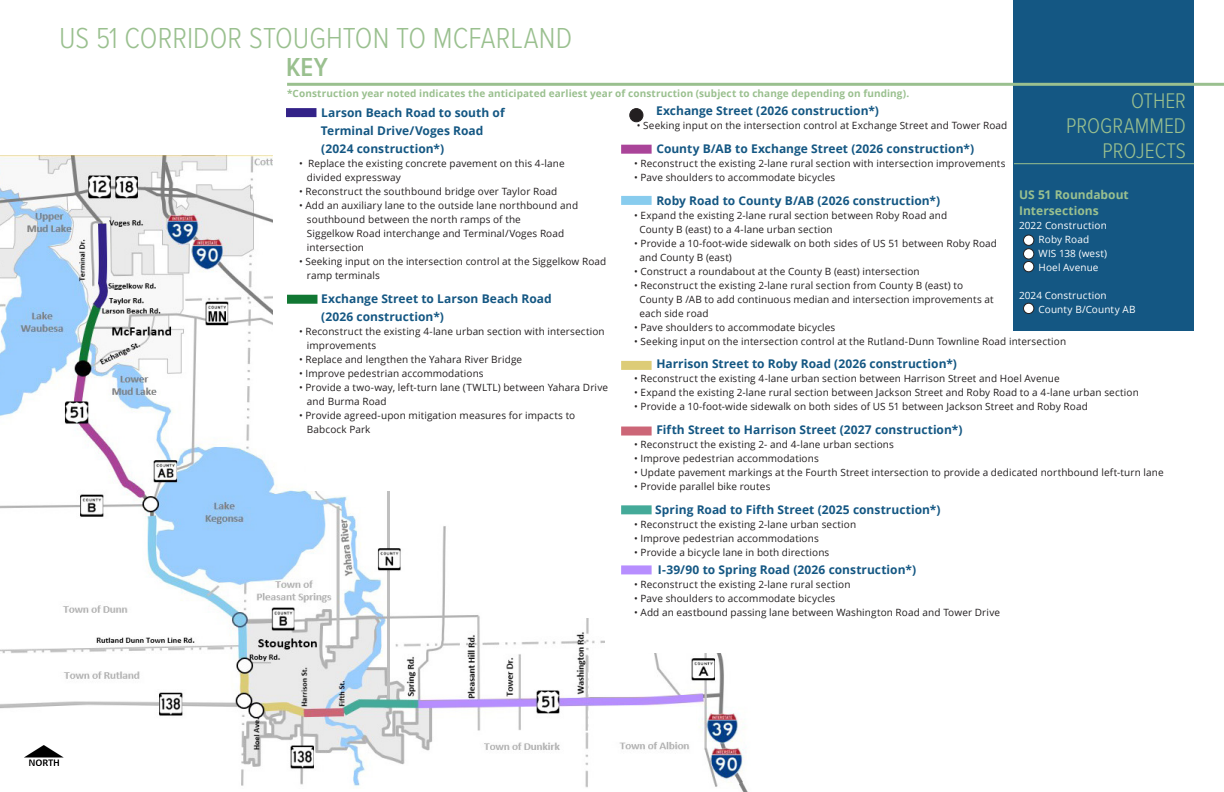
<style>
.page{position:relative;width:1224px;height:792px;background:#fff}
.page>*{position:absolute;margin:0;border:0;box-sizing:border-box;transform-origin:0 0}
.t1{font:300 30px "Proxima Nova Cond";color:#9ac08f}
.t2{font:600 27px "Proxima Nova Cond";color:#9ac08f}
.t3{font:300 22px/24.8px "Proxima Nova Cond";color:#9ac08f;text-align:right}
.t4{font:700 12px/18px "Open Sans";color:#145783}
.t5{font:700 12px/16px "Open Sans";color:#9ac08f}
.t6{font:10px/14px "Open Sans";letter-spacing:.01em;color:#231f20}
.t7{font:700 10px "Open Sans";letter-spacing:.01em;color:#9ac08f}
.t8{font:10px/14px "Open Sans";letter-spacing:.01em;color:#fff}
</style>
<div class="page">
<div style="left:1013px;top:0;width:181px;height:330px;background:#145783"></div>
<img style="left:0;top:156px;width:748px;height:636px">
<div style="left:605px;top:502px;width:408px;height:151px;background:#fff"></div>
<div style="left:274px;top:88px;width:338px;height:374px;background:#fff"></div>
<div style="left:581px;top:88px;width:423px;height:530px;background:#fff"></div>
<div style="left:621px;top:565px;width:31px;height:9px;background:#b78eff"></div>
<div style="left:621px;top:505px;width:31px;height:9px;background:#4a9"></div>
<div style="left:621px;top:427px;width:31px;height:9px;background:#c67"></div>
<div style="left:621px;top:361px;width:31px;height:9px;background:#dc7"></div>
<div style="left:621px;top:196px;width:31px;height:9px;background:#8ce"></div>
<div style="left:286px;top:108px;width:30px;height:9px;background:#328"></div>
<hr style="left:1014px;top:163px;width:180px;height:1px;background:#9ac08f">
<div style="left:621px;top:145px;width:31px;height:9px;background:#a49"></div>
<div style="left:287px;top:295px;width:30px;height:9px;background:#173"></div>
<hr style="left:287px;top:83px;width:937px;height:3px;background:#9ac08f">
<div style="left:307px;top:452px;width:131px;height:39px;background:#fff"></div>
<div style="left:630px;top:109px;width:13px;height:13px;background:#231f20;border-radius:50%"></div>
<div style="left:629px;top:108px;width:14px;height:14px;border:1px solid #231f20;border-radius:50%"></div>
<div style="left:1024px;top:235px;width:10px;height:10px;background:#fff;border-radius:50%"></div>
<div style="left:1023px;top:235px;width:11px;height:11px;border:1px solid #231f20;border-radius:50%"></div>
<div style="left:1024px;top:249px;width:10px;height:10px;background:#fff;border-radius:50%"></div>
<div style="left:1023px;top:248px;width:11px;height:12px;border:1px solid #231f20;border-radius:50%"></div>
<div style="left:1024px;top:261px;width:10px;height:11px;background:#fff;border-radius:50%"></div>
<div style="left:1023px;top:261px;width:11px;height:11px;border:1px solid #231f20;border-radius:50%"></div>
<div style="left:1024px;top:303px;width:10px;height:11px;background:#fff;border-radius:50%"></div>
<div style="left:1023px;top:303px;width:11px;height:11px;border:1px solid #231f20;border-radius:50%"></div>
<img style="left:22px;top:743px;width:43px;height:26px">
<h1 class="t1" style="left:59px;top:16px;width:514px">US 51 CORRIDOR STOUGHTON TO MCFARLAND</h1>
<p class="t2" style="left:286px;top:47px;width:43px">KEY</p>
<p class="t7" style="left:287px;top:86px;width:624px">*Construction year noted indicates the anticipated earliest year of construction (subject to change depending on funding).</p>
<p class="t4" style="left:321px;top:104px;width:185px">Larson Beach Road to south of<br>Terminal Drive/Voges Road (2024 construction*)</p>
<p class="t6" style="left:307px;top:156px;width:259px;text-indent:-8px">• Replace the existing concrete pavement on this 4-lane divided expressway</p>
<p class="t6" style="left:299px;top:184px;width:260px">• Reconstruct the southbound bridge over Taylor Road</p>
<p class="t6" style="left:307px;top:198px;width:273px;text-indent:-8px">• Add an auxiliary lane to the outside lane northbound and southbound between the north ramps of the<br>Siggelkow Road interchange and Terminal/Voges Road intersection</p>
<p class="t6" style="left:307px;top:254px;width:301px;text-indent:-8px">• Seeking input on the intersection control at the Siggelkow Road ramp terminals</p>
<p class="t4" style="left:321px;top:289px;width:232px">Exchange Street to Larson Beach Road (2026 construction*)</p>
<p class="t6" style="left:307px;top:324px;width:299px;text-indent:-8px">• Reconstruct the existing 4-lane urban section with intersection improvements</p>
<p class="t6" style="left:299px;top:352px;width:225px">• Replace and lengthen the Yahara River Bridge</p>
<p class="t6" style="left:299px;top:366px;width:186px">• Improve pedestrian accommodations</p>
<p class="t6" style="left:307px;top:380px;width:303px;text-indent:-8px">• Provide a two-way, left-turn lane (TWLTL) between Yahara Drive and Burma Road</p>
<p class="t6" style="left:307px;top:408px;width:270px;text-indent:-8px">• Provide agreed-upon mitigation measures for impacts to<br>Babcock Park</p>
<h1 class="t3" style="left:1066px;top:88px;width:121px">OTHER<br>PROGRAMMED<br>PROJECTS</h1>
<p class="t5" style="left:1019px;top:186px;width:111px">US 51 Roundabout<br>Intersections</p>
<p class="t8" style="left:1019px;top:218px;width:89px">2022 Construction</p>
<p class="t8" style="left:1039px;top:232px;width:70px">Roby Road<br>WIS 138 (west)</p>
<p class="t8" style="left:1039px;top:260px;width:61px">Hoel Avenue</p>
<p class="t8" style="left:1019px;top:288px;width:89px">2024 Construction</p>
<p class="t8" style="left:1039px;top:302px;width:98px">County B/County AB</p>
<p class="t6" style="left:634px;top:334px;width:434px">• Seeking input on the intersection control at the Rutland-Dunn Townline Road intersection</p>
<p class="t4" style="left:656px;top:355px;width:302px">Harrison Street to Roby Road (2026 construction*)</p>
<p class="t6" style="left:634px;top:372px;width:427px">• Reconstruct the existing 4-lane urban section between Harrison Street and Hoel Avenue</p>
<p class="t6" style="left:634px;top:386px;width:506px">• Expand the existing 2-lane rural section between Jackson Street and Roby Road to a 4-lane urban section</p>
<p class="t6" style="left:634px;top:400px;width:455px">• Provide a 10-foot-wide sidewalk on both sides of US 51 between Jackson Street and Roby Road</p>
<p class="t4" style="left:656px;top:420px;width:308px">Fifth Street to Harrison Street (2027 construction*)</p>
<p class="t6" style="left:634px;top:437px;width:261px">• Reconstruct the existing 2- and 4-lane urban sections</p>
<p class="t6" style="left:634px;top:451px;width:186px">• Improve pedestrian accommodations</p>
<p class="t6" style="left:634px;top:465px;width:531px">• Update pavement markings at the Fourth Street intersection to provide a dedicated northbound left-turn lane</p>
<p class="t6" style="left:634px;top:479px;width:138px">• Provide parallel bike routes</p>
<p class="t4" style="left:655px;top:500px;width:287px">Spring Road to Fifth Street (2025 construction*)</p>
<p class="t6" style="left:634px;top:517px;width:224px">• Reconstruct the existing 2-lane urban section</p>
<p class="t6" style="left:634px;top:531px;width:186px">• Improve pedestrian accommodations</p>
<p class="t6" style="left:634px;top:545px;width:197px">• Provide a bicycle lane in both directions</p>
<p class="t4" style="left:658px;top:560px;width:260px">I-39/90 to Spring Road (2026 construction*)</p>
<p class="t6" style="left:634px;top:577px;width:218px">• Reconstruct the existing 2-lane rural section</p>
<p class="t6" style="left:634px;top:591px;width:203px">• Pave shoulders to accommodate bicycles</p>
<p class="t6" style="left:634px;top:605px;width:367px">• Add an eastbound passing lane between Washington Road and Tower Drive</p>
<p class="t4" style="left:656px;top:102px;width:224px">Exchange Street (2026 construction*)</p>
<p class="t6" style="left:637px;top:119px;width:372px">• Seeking input on the intersection control at Exchange Street and Tower Road</p>
<p class="t4" style="left:656px;top:139px;width:319px">County B/AB to Exchange Street (2026 construction*)</p>
<p class="t6" style="left:634px;top:156px;width:373px">• Reconstruct the existing 2-lane rural section with intersection improvements</p>
<p class="t6" style="left:634px;top:170px;width:203px">• Pave shoulders to accommodate bicycles</p>
<p class="t4" style="left:656px;top:191px;width:285px">Roby Road to County B/AB (2026 construction*)</p>
<p class="t6" style="left:639px;top:208px;width:309px;text-indent:-5px">• Expand the existing 2-lane rural section between Roby Road and<br>County B (east) to a 4-lane urban section</p>
<p class="t6" style="left:639px;top:236px;width:359px;text-indent:-5px">• Provide a 10-foot-wide sidewalk on both sides of US 51 between Roby Road and County B (east)</p>
<p class="t6" style="left:634px;top:264px;width:287px">• Construct a roundabout at the County B (east) intersection</p>
<p class="t6" style="left:639px;top:278px;width:356px;text-indent:-5px">• Reconstruct the existing 2-lane rural section from County B (east) to<br>County B /AB to add continuous median and intersection improvements at each side road</p>
<p class="t6" style="left:634px;top:320px;width:203px">• Pave shoulders to accommodate bicycles</p>
</div>
